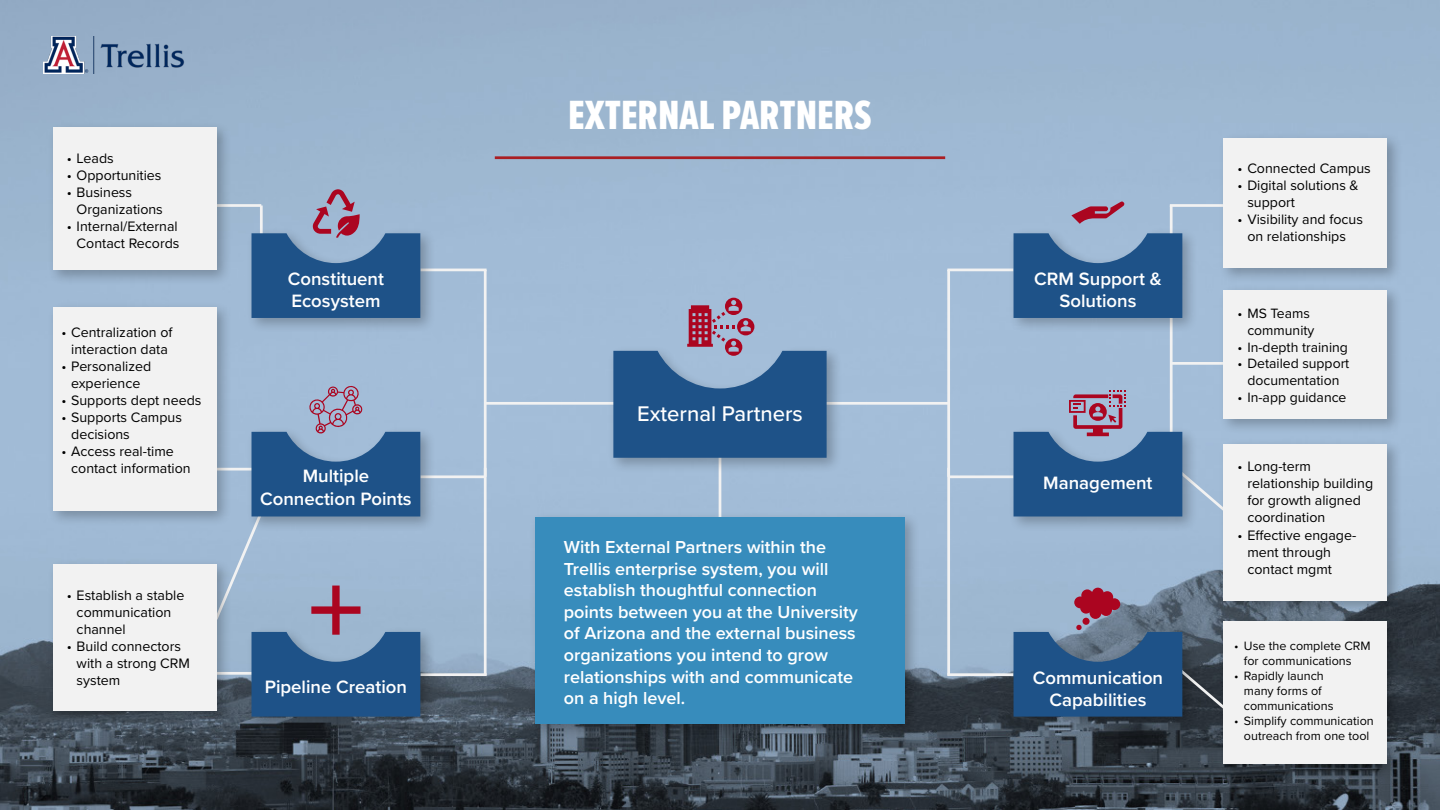
<style>
.page{position:relative;width:1440px;height:810px;background:#fff}
.page>*{position:absolute;margin:0;border:0;box-sizing:border-box;transform-origin:0 0}
.t1{font:42.4px "Proxima Nova Ex Cn Extrabld";color:#fff}
.t2{font:500 22px "Proxima Nova";color:#fff}
.t3{font:600 18.6px/22.2px "Proxima Nova";color:#fff;text-align:center}
.t4{font:600 18px/21.6px "Proxima Nova";color:#fff}
.t5{font:14.2px/17px "Proxima Nova";color:#000}
.t6{font:14px/16.8px "Proxima Nova";color:#000}
.t7{font:12.6px/15px "Proxima Nova";color:#000}
</style>
<div class="page">
<img style="left:0;top:0;width:1440px;height:810px">
<img style="left:43px;top:36px;width:142px;height:38px">
<hr style="left:485px;top:402px;width:147px;height:3px;background:#f2f2f2">
<hr style="left:420px;top:269px;width:67px;height:2px;background:#f2f2f2">
<hr style="left:420px;top:673px;width:67px;height:3px;background:#f2f2f2">
<hr style="left:484px;top:270px;width:3px;height:207px;background:#f2f2f2">
<hr style="left:484px;top:468px;width:3px;height:207px;background:#f2f2f2">
<hr style="left:420px;top:475px;width:65px;height:3px;background:#f2f2f2">
<hr style="left:947px;top:673px;width:67px;height:3px;background:#f2f2f2">
<hr style="left:949px;top:475px;width:65px;height:3px;background:#f2f2f2">
<hr style="left:947px;top:269px;width:67px;height:2px;background:#f2f2f2">
<hr style="left:814px;top:402px;width:135px;height:3px;background:#f2f2f2">
<hr style="left:947px;top:270px;width:3px;height:207px;background:#f2f2f2">
<hr style="left:947px;top:468px;width:3px;height:207px;background:#f2f2f2">
<hr style="left:719px;top:452px;width:2px;height:207px;background:#f2f2f2">
<div style="left:607px;top:345px;width:236px;height:129px;background:#000;opacity:.25"></div>
<svg style="left:613px;top:298px;width:214px;height:160px;background:#5778a2"></svg>
<div style="left:529px;top:511px;width:392px;height:229px;background:#000;opacity:.25"></div>
<div style="left:535px;top:517px;width:370px;height:207px;background:#378cbc"></div>
<hr style="left:209px;top:204px;width:52px;height:3px;background:#f2f2f2">
<hr style="left:1170px;top:204px;width:54px;height:3px;background:#f2f2f2">
<hr style="left:1170px;top:206px;width:3px;height:227px;background:#f2f2f2">
<hr style="left:1171px;top:362px;width:53px;height:3px;background:#f2f2f2">
<div style="left:1008px;top:227px;width:190px;height:107px;background:#000;opacity:.25"></div>
<svg style="left:1014px;top:233px;width:168px;height:85px;background:#316193"></svg>
<div style="left:246px;top:227px;width:190px;height:107px;background:#000;opacity:.25"></div>
<div style="left:1008px;top:426px;width:190px;height:106px;background:#000;opacity:.25"></div>
<div style="left:246px;top:426px;width:190px;height:106px;background:#000;opacity:.25"></div>
<div style="left:1008px;top:626px;width:190px;height:107px;background:#000;opacity:.25"></div>
<div style="left:246px;top:626px;width:190px;height:107px;background:#000;opacity:.25"></div>
<div style="left:1218px;top:132px;width:185px;height:152px;background:#000;opacity:.25"></div>
<div style="left:1224px;top:138px;width:163px;height:130px;background:#f2f2f2"></div>
<div style="left:47px;top:121px;width:185px;height:165px;background:#000;opacity:.25"></div>
<div style="left:53px;top:127px;width:163px;height:143px;background:#f2f2f2"></div>
<div style="left:47px;top:558px;width:185px;height:169px;background:#000;opacity:.25"></div>
<div style="left:53px;top:564px;width:163px;height:146px;background:#f2f2f2"></div>
<div style="left:47px;top:301px;width:185px;height:226px;background:#000;opacity:.25"></div>
<div style="left:53px;top:307px;width:163px;height:204px;background:#f2f2f2"></div>
<div style="left:1218px;top:284px;width:185px;height:151px;background:#000;opacity:.25"></div>
<div style="left:1224px;top:290px;width:163px;height:129px;background:#f2f2f2"></div>
<div style="left:1218px;top:438px;width:185px;height:179px;background:#000;opacity:.25"></div>
<div style="left:1224px;top:444px;width:163px;height:157px;background:#f2f2f2"></div>
<div style="left:1218px;top:616px;width:185px;height:164px;background:#000;opacity:.25"></div>
<div style="left:1224px;top:622px;width:163px;height:142px;background:#f2f2f2"></div>
<svg style="left:1071px;top:202px;width:53px;height:22px"></svg>
<svg style="left:1014px;top:390px;width:214px;height:126px;background:#6886ac"></svg>
<svg style="left:1074px;top:588px;width:46px;height:31px"></svg>
<div style="left:1083px;top:618px;width:7px;height:7px;background:#ab0520;border-radius:50%"></div>
<svg style="left:1014px;top:625px;width:210px;height:94px;background:#33577e"></svg>
<svg style="left:252px;top:189px;width:168px;height:129px;background:#5778a2"></svg>
<svg style="left:213px;top:385px;width:207px;height:332px;background:#708fb2"></svg>
<hr style="left:495px;top:156px;width:450px;height:3px;background:#aa1e23">
<p class="t5" style="left:67px;top:149px;width:49px">• Leads</p>
<p class="t5" style="left:67px;top:166px;width:96px">• Opportunities</p>
<p class="t5" style="left:77px;top:183px;width:88px;text-indent:-10px">• Business<br>Organizations</p>
<p class="t5" style="left:67px;top:217px;width:114px;text-align:right">• Internal/External<br>Contact Records</p>
<p class="t5" style="left:61px;top:323px;width:113px;text-align:center">• Centralization of interaction data</p>
<p class="t5" style="left:61px;top:357px;width:91px;text-align:center">• Personalized experience</p>
<p class="t5" style="left:61px;top:391px;width:142px">• Supports dept needs</p>
<p class="t5" style="left:71px;top:408px;width:112px;text-indent:-10px">• Supports Campus decisions</p>
<p class="t5" style="left:71px;top:442px;width:121px;text-indent:-10px">• Access real-time contact information</p>
<p class="t5" style="left:77px;top:586px;width:109px;text-indent:-10px">• Establish a stable communication channel</p>
<p class="t5" style="left:77px;top:637px;width:115px;text-indent:-10px">• Build connectors with a strong CRM system</p>
<p class="t3" style="left:288px;top:267px;width:98px;text-align:left">Constituent<br>Ecosystem</p>
<p class="t1" style="left:568px;top:84px;width:305px">EXTERNAL PARTNERS</p>
<p class="t2" style="left:637px;top:397px;width:167px">External Partners</p>
<p class="t3" style="left:1034px;top:267px;width:129px">CRM Support &amp;<br>Solutions</p>
<p class="t3" style="left:303px;top:465px;width:68px">Multiple</p>
<p class="t3" style="left:1043px;top:471px;width:111px">Management</p>
<p class="t3" style="left:260px;top:487px;width:153px">Connection Points</p>
<p class="t3" style="left:265px;top:675px;width:144px">Pipeline Creation</p>
<p class="t4" style="left:564px;top:536px;width:296px">With External Partners within the<br>Trellis enterprise system, you will establish thoughtful connection points between you at the University of Arizona and the external business organizations you intend to grow relationships with and communicate on a high level.</p>
<p class="t3" style="left:1033px;top:666px;width:132px">Communication</p>
<p class="t3" style="left:1049px;top:688px;width:99px">Capabilities</p>
<p class="t5" style="left:1238px;top:159px;width:135px">• Connected Campus</p>
<p class="t5" style="left:1247px;top:176px;width:113px;text-indent:-10px">• Digital solutions &amp; support</p>
<p class="t5" style="left:1238px;top:210px;width:127px;text-align:center">• Visibility and focus on relationships</p>
<p class="t6" style="left:1247px;top:304px;width:69px;text-indent:-10px">• MS Teams community</p>
<p class="t6" style="left:1238px;top:338px;width:112px">• In-depth training</p>
<p class="t6" style="left:1238px;top:355px;width:113px;text-align:center">• Detailed support documentation</p>
<p class="t6" style="left:1238px;top:388px;width:111px">• In-app guidance</p>
<p class="t5" style="left:1247px;top:458px;width:127px;text-indent:-10px">• Long-term relationship building for growth aligned coordination</p>
<p class="t5" style="left:1247px;top:526px;width:110px;text-indent:-10px">• Effective engage&shy;ment through contact mgmt</p>
<p class="t7" style="left:1244px;top:638px;width:128px;text-indent:-10px">• Use the complete CRM for communications</p>
<p class="t7" style="left:1244px;top:668px;width:91px;text-indent:-10px">• Rapidly launch many forms of communications</p>
<p class="t7" style="left:1234px;top:713px;width:141px;text-align:center">• Simplify communication outreach from one tool</p>
</div>
